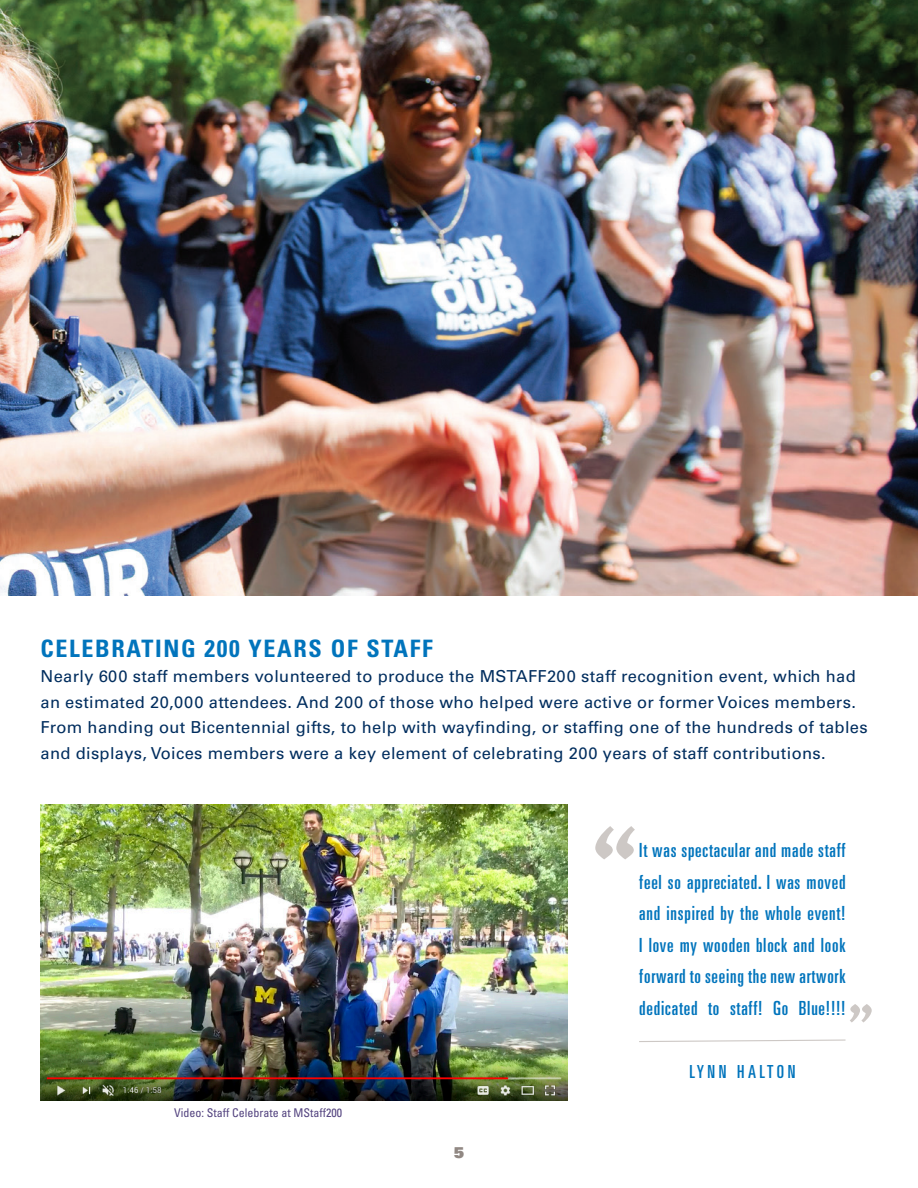
<style>
.page{position:relative;width:918px;height:1188px;background:#fff}
.page>*{position:absolute;margin:0;border:0;box-sizing:border-box;transform-origin:0 0}
.t1{font:700 condensed 24px "Univers LT Std";letter-spacing:.07em;color:#0174bc}
.t2{font:ultra-condensed 19.5px/31.5px "Univers LT Std";letter-spacing:.04em;color:#0174bc;text-align:justify}
.t3{font:ultra-condensed 18px "Univers LT Std";letter-spacing:.2em;color:#0174bc}
.t4{font:16.5px/25.5px "Univers LT Std";letter-spacing:.02em;color:#002d5e}
.t5{font:15px "Univers LT Std X Black";color:#918883}
.t6{font:condensed 12px "Univers LT Std";color:#53437f}
</style>
<div class="page">
<img style="left:0;top:0;width:918px;height:596px">
<img style="left:40px;top:804px;width:528px;height:296px">
<svg style="left:639px;top:1039px;width:207px;height:3px"></svg>
<svg style="left:595px;top:826px;width:40px;height:33px"></svg>
<svg style="left:850px;top:1004px;width:22px;height:19px"></svg>
<p class="t1" style="left:40px;top:634px;width:394px">CELEBRATING 200 YEARS OF STAFF</p>
<p class="t4" style="left:40px;top:664px;width:829px">Nearly 600 staff members volunteered to produce the MSTAFF200 staff recognition event, which had an estimated 20,000 attendees. And 200 of those who helped were active or former Voices members.<br>From handing out Bicentennial gifts, to help with wayfinding, or staffing one of the hundreds of tables and displays, Voices members were a key element of celebrating 200 years of staff contributions.</p>
<p class="t2" style="left:639px;top:834px;width:208px">It was spectacular and made staff feel so appreciated. I was moved and inspired by the whole event!<br>I love my wooden block and look forward to seeing the new artwork dedicated to staff! Go Blue!!!!</p>
<p class="t6" style="left:174px;top:1105px;width:170px">Video: Staff Celebrate at MStaff200</p>
<p class="t5" style="left:454px;top:1143px;width:12px">5</p>
<p class="t3" style="left:689px;top:1061px;width:107px">LYNN HALTON</p>
</div>
